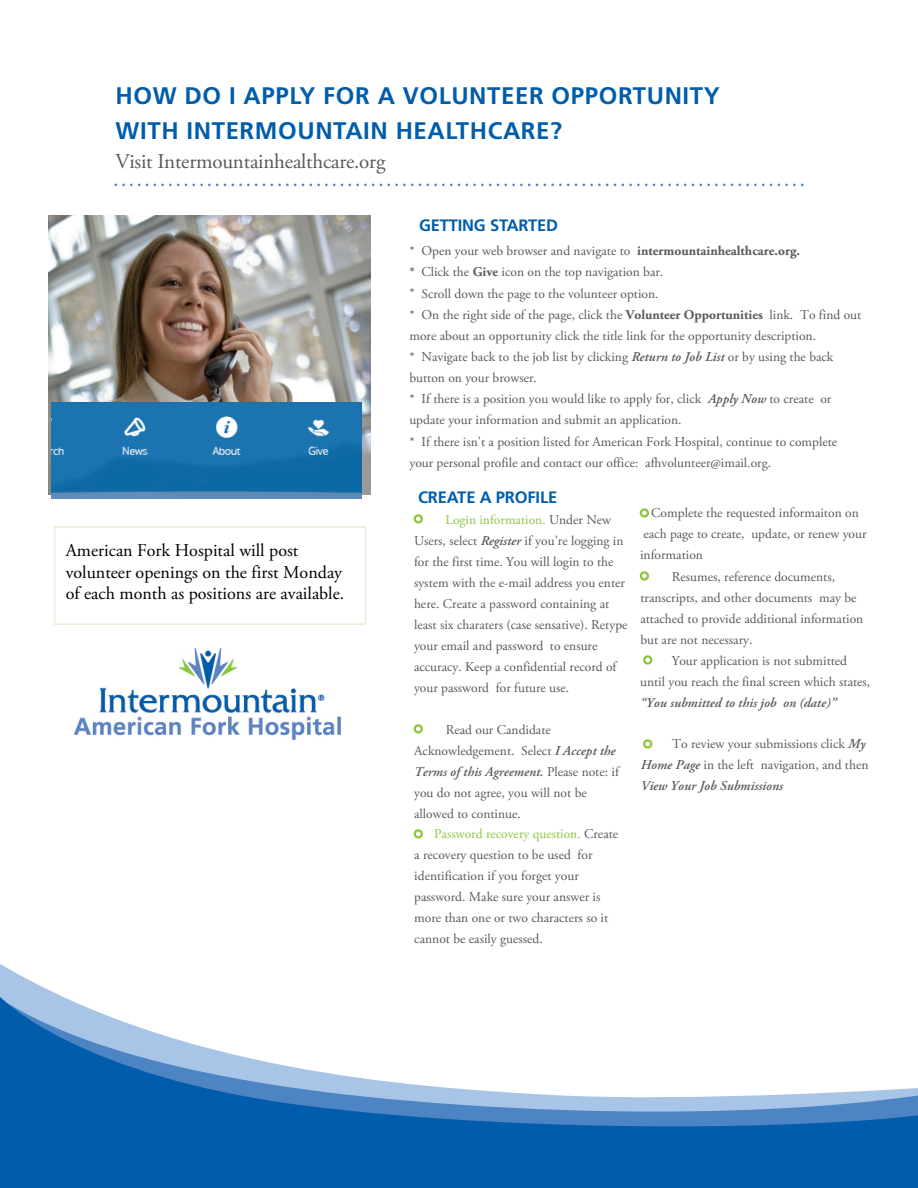
<style>
.page{position:relative;width:918px;height:1188px;background:#fff}
.page>*{position:absolute;margin:0;border:0;box-sizing:border-box;transform-origin:0 0}
.t1{font:700 24px/34.5px "Frutiger LT Std";letter-spacing:.025em;color:#005daa}
.t2{font:21px "Adobe Garamond Pro";letter-spacing:-.01em;color:#58595b}
.t3{font:18px/21.6px "Adobe Garamond Pro";color:#000}
.t4{font:700 16.5px "Frutiger LT Std";letter-spacing:-.01em;color:#005daa}
.t5{font:13.5px/21px "Adobe Garamond Pro";color:#58595b}
.t6{font:italic 600 13.5px "Adobe Garamond Pro";color:#58595b}
.s1{font-weight:700}
.s2{font-weight:600;font-style:italic}
.s3{color:#8dc640}
</style>
<div class="page">
<img style="left:75px;top:648px;width:265px;height:91px">
<img style="left:49px;top:216px;width:321px;height:278px">
<svg style="left:0;top:964px;width:63px;height:33px"></svg>
<svg style="left:0;top:997px;width:918px;height:191px"></svg>
<svg style="left:114px;top:184px;width:690px;height:2px"></svg>
<img style="left:51px;top:402px;width:311px;height:96px">
<svg style="left:54px;top:526px;width:312px;height:99px"></svg>
<svg style="left:414px;top:514px;width:9px;height:10px"></svg>
<svg style="left:414px;top:724px;width:9px;height:10px"></svg>
<svg style="left:414px;top:829px;width:9px;height:10px"></svg>
<svg style="left:640px;top:508px;width:9px;height:10px"></svg>
<svg style="left:640px;top:571px;width:9px;height:10px"></svg>
<svg style="left:643px;top:655px;width:9px;height:10px"></svg>
<svg style="left:643px;top:739px;width:9px;height:10px"></svg>
<h1 class="t1" style="left:116px;top:79px;width:606px">HOW DO I APPLY FOR A VOLUNTEER OPPORTUNITY<br>WITH INTERMOUNTAIN HEALTHCARE?</h1>
<h2 class="t2" style="left:116px;top:153px;width:271px">Visit Intermountainhealthcare.org</h2>
<h3 class="t3" style="left:66px;top:540px;width:280px">American Fork Hospital will post volunteer openings on the first Monday of each month as positions are available.</h3>
<p class="t4" style="left:419px;top:216px;width:141px">GETTING STARTED</p>
<p class="t5" style="left:409px;top:241px;width:453px">* Open your web browser and navigate to <span class="s1">intermountainhealthcare.org.<br>*</span> Click the <span class="s1">Give</span> icon on the top navigation bar.<br>* Scroll down the page to the volunteer option.<br>* On the right side of the page, click the <span class="s1">Volunteer Opportunities</span> link. To find out more about an opportunity click the title link for the opportunity description.<br>* Navigate back to the job list by clicking <span class="s2">Return to Job List</span> or by using the back button on your browser.<br>* If there is a position you would like to apply for, click <span class="s2">Apply Now</span> to create or update your information and submit an application.<br>* If there isn't a position listed for American Fork Hospital, continue to complete your personal profile and contact our office: afhvolunteer@imail.org.</p>
<p class="t4" style="left:418px;top:487px;width:141px">CREATE A PROFILE</p>
<p class="t5" style="left:414px;top:510px;width:215px;text-indent:32px"><span class="s3">Login information.</span> Under New Users, select <span class="s2">Register</span> if you’re logging in for the fi rst time. You will login to the system with the e-mail address you enter here. Create a password containing at least six charaters (case sensative). Retype your email and password to ensure accuracy. Keep a confi dential record of your password for future use.</p>
<p class="t5" style="left:414px;top:720px;width:206px;text-indent:32px">Read our Candidate<br>Acknowledgement. Select <span class="s2">I Accept the<br>Terms of this Agreement.</span> Please note: if you do not agree, you will not be allowed to continue.</p>
<p class="t5" style="left:414px;top:825px;width:205px;text-indent:20px"><span class="s3">Password recovery question.</span> Create a recovery question to be used for identifi cation if you forget your password. Make sure your answer is more than one or two characters so it cannot be easily guessed.</p>
<p class="t5" style="left:651px;top:504px;width:209px">Complete the requested informaiton on</p>
<p class="t5" style="left:643px;top:525px;width:225px">each page to create, update, or renew your</p>
<p class="t5" style="left:640px;top:546px;width:64px">information</p>
<p class="t5" style="left:672px;top:567px;width:165px">Resumes, reference documents,</p>
<p class="t5" style="left:640px;top:588px;width:218px">transcripts, and other documents may be</p>
<p class="t5" style="left:640px;top:609px;width:224px">attached to provide additional information</p>
<p class="t5" style="left:640px;top:629px;width:114px">but are not necessary.</p>
<p class="t5" style="left:672px;top:651px;width:177px">Your application is not submitted</p>
<p class="t5" style="left:640px;top:672px;width:232px">until you reach the fi nal screen which states,</p>
<p class="t6" style="left:640px;top:697px;width:199px">“You submitted to this job on (date)”</p>
<p class="t5" style="left:641px;top:734px;width:229px;text-indent:32px">To review your submissions click <span class="s2">My<br>Home Page</span> in the left navigation, and then<br><span class="s2">View Your Job Submissions</span></p>
</div>
